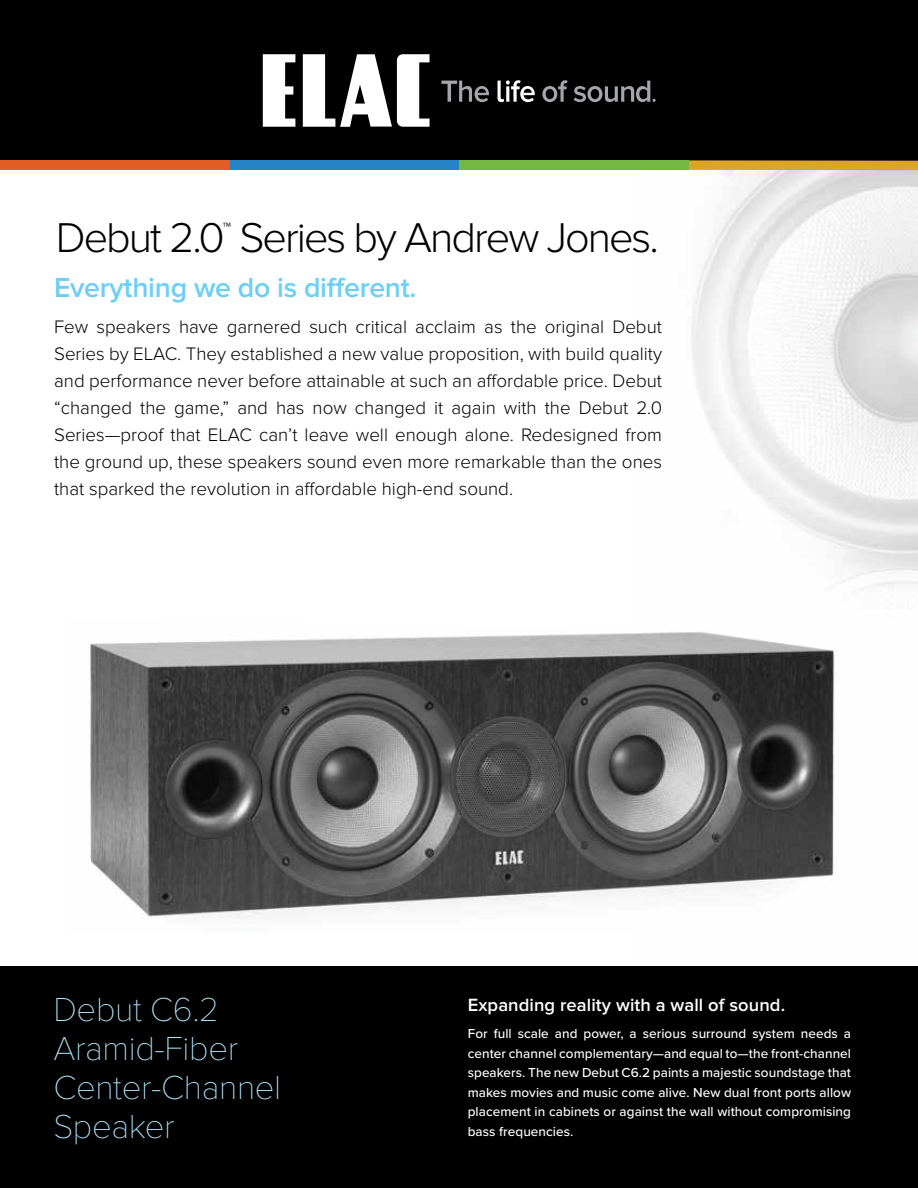
<style>
.page{position:relative;width:918px;height:1188px;background:#fff}
.page>*{position:absolute;margin:0;border:0;box-sizing:border-box;transform-origin:0 0}
.t1{font:300 43.2px "Proxima Nova";letter-spacing:-.045em;color:#000}
.t2{font:100 34.5px/39px "Proxima Nova T";letter-spacing:-.01em;color:#abe1fa}
.t3{font:600 28.5px "Proxima Nova";letter-spacing:-.01em;color:#6dcff6}
.t4{font:300 18.75px/27px "Proxima Nova";color:#000;text-align:justify}
.t5{font:600 18.3px "Proxima Nova";letter-spacing:.005em;color:#fff}
.t6{font:300 18.3px "Proxima Nova";color:#000}
.t7{font:500 13.5px/19.5px "Proxima Nova";letter-spacing:.005em;color:#fff;text-align:justify}
</style>
<div class="page">
<img style="left:692px;top:170px;width:226px;height:421px">
<div style="left:0;top:966px;width:918px;height:222px;background:#000"></div>
<div style="left:0;top:0;width:918px;height:162px;background:#000"></div>
<img style="left:90px;top:632px;width:745px;height:287px">
<div style="left:689px;top:160px;width:229px;height:10px;background:#dba628"></div>
<div style="left:229px;top:160px;width:230px;height:10px;background:#2484c6"></div>
<div style="left:0;top:160px;width:229px;height:10px;background:#e45c26"></div>
<div style="left:459px;top:160px;width:230px;height:10px;background:#74b743"></div>
<svg style="left:263px;top:54px;width:167px;height:73px"></svg>
<svg style="left:542px;top:80px;width:114px;height:22px"></svg>
<svg style="left:498px;top:80px;width:37px;height:22px"></svg>
<svg style="left:441px;top:81px;width:48px;height:21px"></svg>
<h1 class="t1" style="left:56px;top:213px;width:605px">Debut 2.0 Series by Andrew Jones.</h1>
<p class="t6" style="left:223px;top:219px;width:10px">™</p>
<h3 class="t3" style="left:54px;top:271px;width:364px">Everything we do is different.</h3>
<p class="t4" style="left:54px;top:313px;width:609px">Few speakers have garnered such critical acclaim as the original Debut Series by ELAC. They established a new value proposition, with build quality and performance never before attainable at such an affordable price. Debut “changed the game,” and has now changed it again with the Debut 2.0<br>Series—proof that ELAC can’t leave well enough alone. Redesigned from the ground up, these speakers sound even more remarkable than the ones that sparked the revolution in affordable high-end sound.</p>
<h2 class="t2" style="left:53px;top:987px;width:229px">Debut C6.2<br>Aramid-Fiber<br>Center-Channel<br>Speaker</h2>
<p class="t5" style="left:468px;top:995px;width:319px">Expanding reality with a wall of sound.</p>
<p class="t7" style="left:468px;top:1024px;width:385px">For full scale and power, a serious surround system needs a center channel complementary—and equal to—the front-channel speakers. The new Debut C6.2 paints a majestic soundstage that makes movies and music come alive. New dual front ports allow placement in cabinets or against the wall without compromising bass frequencies.</p>
</div>
